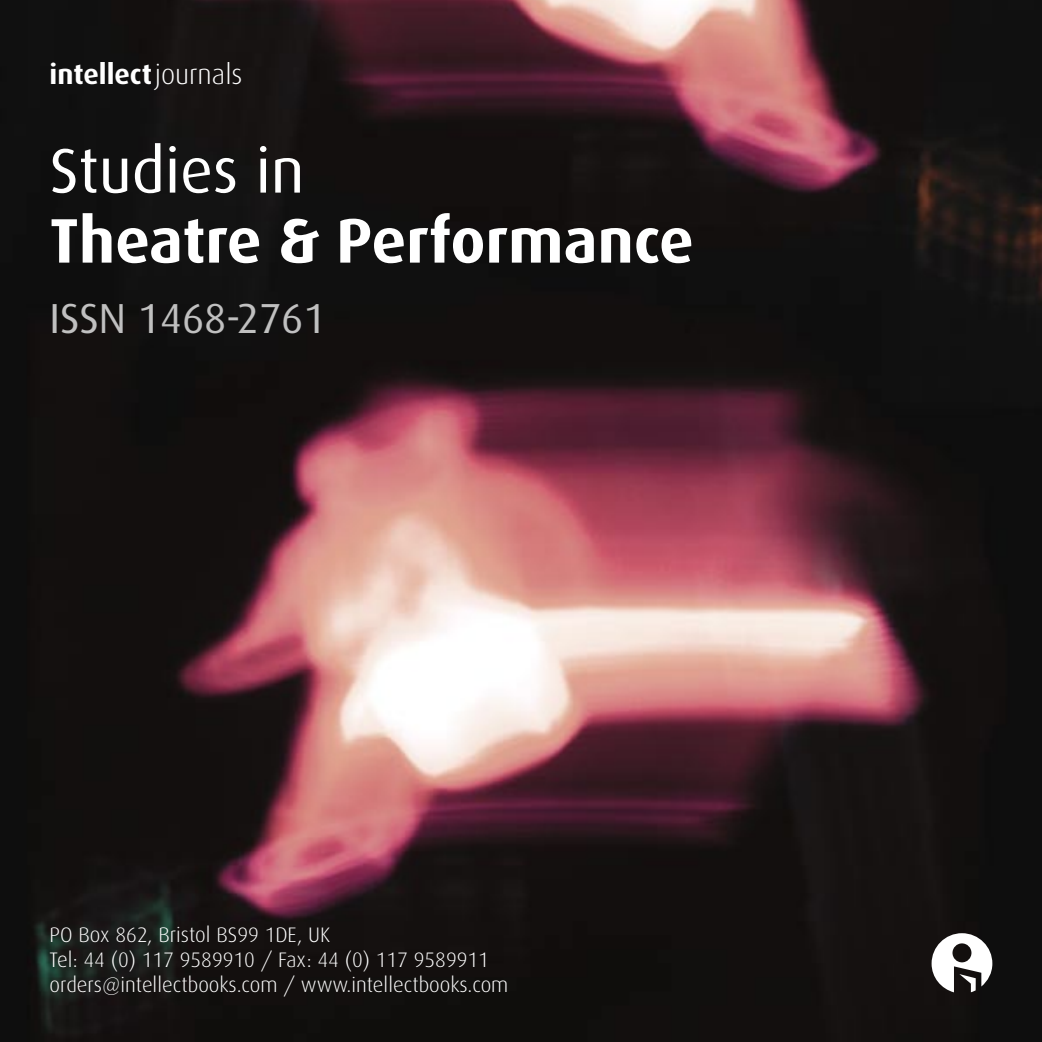
<style>
.page{position:relative;width:1042px;height:1042px;background:#fff}
.page>*{position:absolute;margin:0;border:0;box-sizing:border-box;transform-origin:0 0}
.t1{font:700 63px "Dax";color:#fff}
.t2{font:63px "Dax";color:#fff}
.t3{font:42px "Dax";color:#c0c0c0}
.t4{font:700 28px "Dax";color:#fff}
.t5{font:300 21px/25.2px "Dax";color:#fff}
.s1{font-weight:300}
</style>
<div class="page">
<img style="left:0;top:0;width:1042px;height:1042px">
<svg style="left:931px;top:933px;width:61px;height:59px"></svg>
<h3 class="t4" style="left:50px;top:58px;width:194px">intellect<span class="s1">journals</span></h3>
<h1 class="t2" style="left:50px;top:136px;width:256px">Studies in</h1>
<h1 class="t1" style="left:50px;top:205px;width:645px">Theatre &amp; Performance</h1>
<h2 class="t3" style="left:50px;top:295px;width:277px">ISSN 1468-2761</h2>
<p class="t5" style="left:50px;top:922px;width:460px">PO Box 862, Bristol BS99 1DE, UK<br>Tel: 44 (0) 117 9589910 / Fax: 44 (0) 117 9589911 orders@intellectbooks.com / www.intellectbooks.com</p>
</div>
